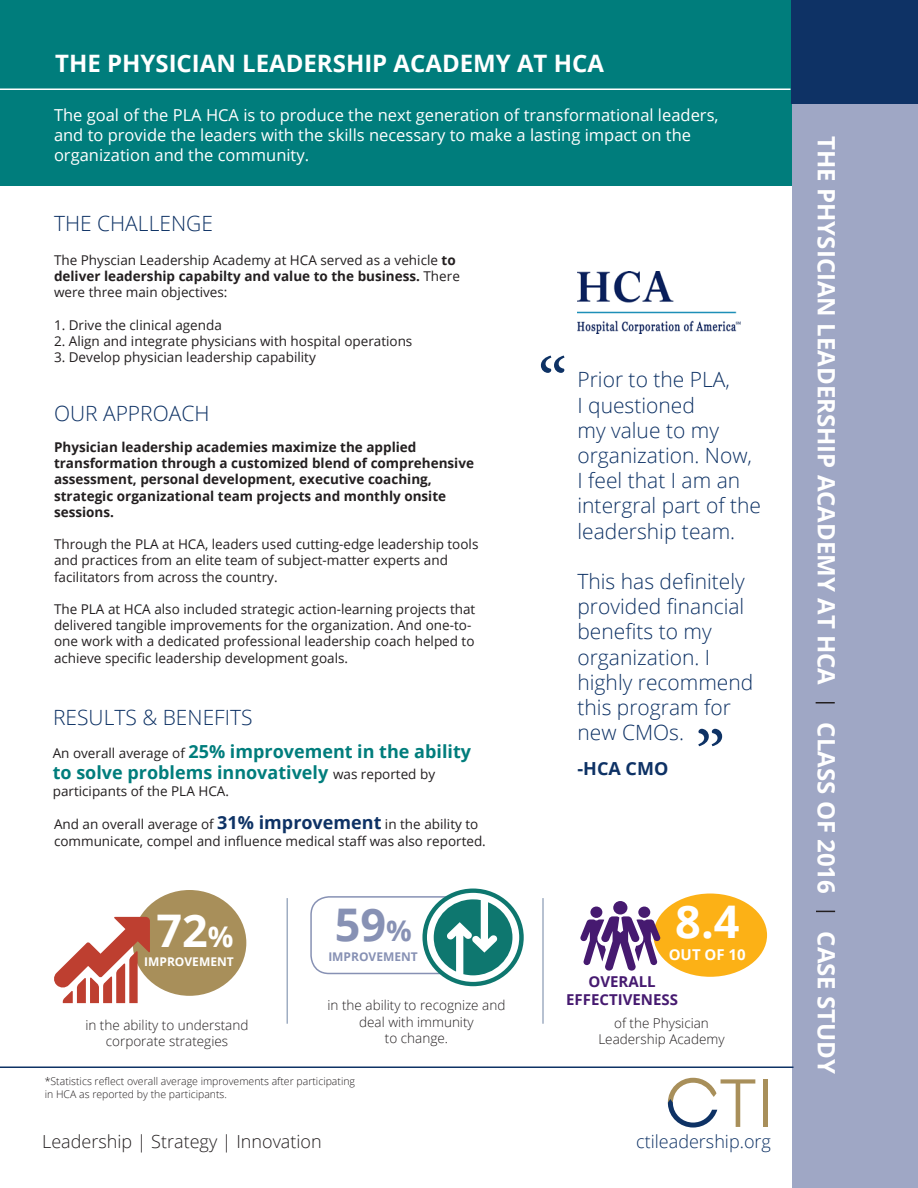
<style>
.page{position:relative;width:918px;height:1188px;background:#fff}
.page>*{position:absolute;margin:0;border:0;box-sizing:border-box;transform-origin:0 0}
.t1{font:75px "Minion Pro";color:#0e3265}
.t2{font:700 45px "Open Sans";color:#fff}
.t3{font:700 45px "Open Sans";color:#8791b4}
.t4{font:700 24px "Open Sans";color:#fff}
.t5{font:300 21px/25.2px "Open Sans";color:#0e3265}
.t6{font:700 18px/21.6px "Open Sans";color:#007d7c}
.t7{font:300 18px "Open Sans";color:#231f20}
.t8{font:300 18px "Open Sans";color:#0e3265}
.t9{font:700 18px "Open Sans";color:#0e3265}
.t10{font:16.5px/19.8px "Open Sans";color:#fff}
.t11{font:700 15px/18px "Open Sans";color:#461a70;text-align:center}
.t12{font:700 15px "Open Sans";color:#fff}
.t13{font:13.5px/16.2px "Open Sans";color:#231f20}
.t14{font:700 13.5px/16.2px "Open Sans";color:#231f20}
.t15{font:300 13.5px/16.2px "Open Sans";color:#231f20;text-align:center}
.t16{font:700 12px "Open Sans";color:#fff}
.t17{font:700 12px "Open Sans";color:#8791b4}
.t18{font:300 10.5px/12.6px "Open Sans";color:#231f20}
.s1{font-weight:700}
.s2{font-weight:400;font-size:13.5px;color:#231f20}
.s3{font-weight:700;font-size:18px;color:#0e3265}
.s4{font-size:28.5px}
</style>
<div class="page">
<div style="left:653px;top:894px;width:114px;height:83px;background:#fcb116;border-radius:50%"></div>
<div style="left:0;top:0;width:794px;height:185px;background:#007d7c"></div>
<div style="left:792px;top:0;width:126px;height:1188px;background:#9fa7c5"></div>
<div style="left:792px;top:0;width:126px;height:103px;background:#0e3265"></div>
<hr style="left:0;top:88px;width:791px;height:2px;background:#fff">
<svg style="left:816px;top:702px;width:19px;height:1px"></svg>
<svg style="left:816px;top:911px;width:19px;height:1px"></svg>
<img style="left:578px;top:272px;width:162px;height:62px">
<hr style="left:0;top:1066px;width:794px;height:2px;background:#0e3265">
<div style="left:763px;top:1079px;width:5px;height:48px;background:#a88f5a"></div>
<svg style="left:668px;top:1078px;width:87px;height:50px"></svg>
<hr style="left:287px;top:898px;width:1px;height:126px;background:#0e3265">
<hr style="left:542px;top:898px;width:2px;height:126px;background:#0e3265">
<div style="left:590px;top:907px;width:12px;height:11px;background:#461a70;border-radius:50%"></div>
<div style="left:638px;top:907px;width:12px;height:11px;background:#461a70;border-radius:50%"></div>
<div style="left:613px;top:901px;width:14px;height:14px;background:#461a70;border-radius:50%"></div>
<svg style="left:580px;top:916px;width:81px;height:55px"></svg>
<div style="left:133px;top:890px;width:113px;height:106px;background:#a88f5a;border-radius:50%"></div>
<svg style="left:54px;top:917px;width:96px;height:86px"></svg>
<div style="left:310px;top:896px;width:178px;height:78px;border:2px solid #8791b4;border-radius:18px"></div>
<svg style="left:422px;top:889px;width:102px;height:97px"></svg>
<h3 class="t4" style="left:55px;top:53px;width:550px">THE PHYSICIAN LEADERSHIP ACADEMY AT HCA</h3>
<p class="t10" style="left:54px;top:107px;width:666px">The goal of the PLA HCA is to produce the next generation of transformational leaders, and to provide the leaders with the skills necessary to make a lasting impact on the organization and the community.</p>
<h3 class="t5" style="left:54px;top:213px;width:160px">THE CHALLENGE</h3>
<p class="t13" style="left:54px;top:253px;width:407px">The Physcian Leadership Academy at HCA served as a vehicle <span class="s1">to deliver leadership capabilty and value to the business.</span> There were three main objectives:</p>
<p class="t13" style="left:54px;top:318px;width:169px">1. Drive the clinical agenda</p>
<p class="t13" style="left:54px;top:334px;width:360px">2. Align and integrate physicians with hospital operations</p>
<p class="t13" style="left:54px;top:350px;width:263px">3. Develop physician leadership capability</p>
<h3 class="t5" style="left:54px;top:403px;width:157px">OUR APPROACH</h3>
<p class="t14" style="left:54px;top:440px;width:422px">Physician leadership academies maximize the applied transformation through a customized blend of comprehensive assessment, personal development, executive coaching, strategic organizational team projects and monthly onsite sessions.</p>
<p class="t13" style="left:54px;top:538px;width:426px">Through the PLA at HCA, leaders used cutting-edge leadership tools and practices from an elite team of subject-matter experts and facilitators from across the country.</p>
<p class="t13" style="left:54px;top:602px;width:423px">The PLA at HCA also included strategic action-learning projects that delivered tangible improvements for the organization. And one-to&shy;one work with a dedicated professional leadership coach helped to achieve speciic leadership development goals.</p>
<h3 class="t5" style="left:53px;top:707px;width:201px">RESULTS &amp; BENEFITS</h3>
<h3 class="t6" style="left:53px;top:742px;width:420px"><span class="s2">An overall average of</span> 25% improvement in the ability to solve problems innovatively <span class="s2">was reported by</span></h3>
<p class="t13" style="left:53px;top:784px;width:178px">participants of the PLA HCA.</p>
<p class="t13" style="left:54px;top:818px;width:433px">And an overall average of <span class="s3">31% improvement</span> in the ability to communicate, compel and inluence medical staf was also reported.</p>
<h2 class="t2" style="left:156px;top:912px;width:79px">72<span class="s4">%</span></h2>
<p class="t16" style="left:144px;top:956px;width:91px">IMPROVEMENT</p>
<p class="t15" style="left:85px;top:1018px;width:165px">in the ability to understand corporate strategies</p>
<h2 class="t3" style="left:335px;top:906px;width:79px">59<span class="s4">%</span></h2>
<p class="t17" style="left:328px;top:952px;width:91px">IMPROVEMENT</p>
<p class="t15" style="left:328px;top:997px;width:179px">in the ability to recognize and deal with immunity<br>to change.</p>
<p class="t18" style="left:45px;top:1075px;width:312px">*Statistics relect overall average improvements after participating in HCA as reported by the participants.</p>
<h1 class="t1" style="left:538px;top:340px;width:31px">“</h1>
<h3 class="t5" style="left:578px;top:369px;width:185px">Prior to the PLA,<br>I questioned<br>my value to my organization. Now,<br>I feel that I am an intergral part of the leadership team.</h3>
<h3 class="t5" style="left:578px;top:568px;width:177px">This has deinitely provided inancial beneits to my organization. I highly recommend this program for new CMOs.</h3>
<h1 class="t1" style="left:695px;top:712px;width:32px">”</h1>
<h3 class="t9" style="left:578px;top:761px;width:92px">-HCA CMO</h3>
<h2 class="t2" style="left:675px;top:903px;width:66px">8.4</h2>
<p class="t12" style="left:669px;top:949px;width:79px">OUT OF 10</p>
<p class="t11" style="left:566px;top:974px;width:113px">OVERALL<br>EFFECTIVENESS</p>
<p class="t15" style="left:598px;top:1015px;width:128px">of the Physician<br>Leadership Academy</p>
<h3 class="t7" style="left:42px;top:1134px;width:281px">Leadership | Strategy | Innovation</h3>
<h3 class="t8" style="left:636px;top:1129px;width:136px">ctileadership.org</h3>
<h3 class="t4" style="left:836px;top:136px;width:550px;rotate:90deg">THE PHYSICIAN LEADERSHIP ACADEMY AT HCA</h3>
<h3 class="t4" style="left:836px;top:722px;width:173px;rotate:90deg">CLASS OF 2016</h3>
<h3 class="t4" style="left:836px;top:931px;width:144px;rotate:90deg">CASE STUDY</h3>
</div>
